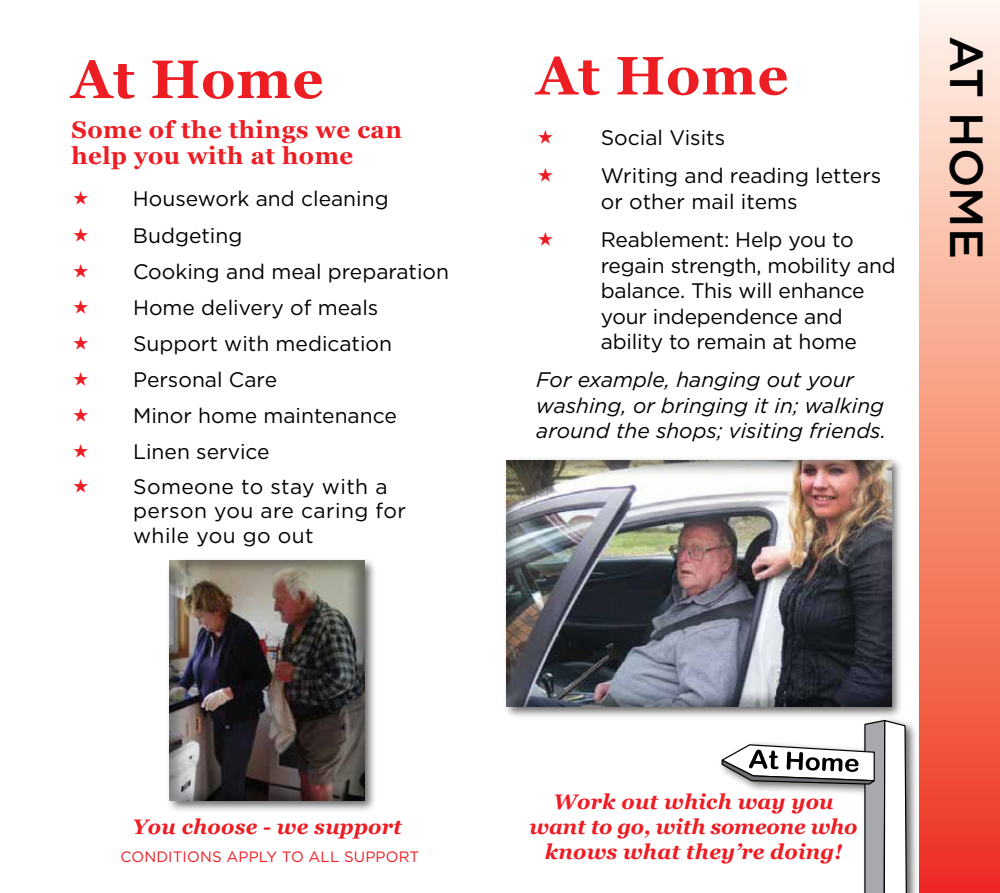
<style>
.page{position:relative;width:1000px;height:893px;background:#fff}
.page>*{position:absolute;margin:0;border:0;box-sizing:border-box;transform-origin:0 0}
.t1{font:700 54px "Georgia";letter-spacing:.02em;color:#ed1d24}
.t2{font:500 46.5px "Gotham";color:#000}
.t3{font:700 24px/25.5px "Georgia";letter-spacing:.02em;color:#ed1d24}
.t4{font:21px/36px "Gotham";color:#000}
.t5{font:italic 21px/25.5px "Gotham";color:#000}
.t6{font:italic 700 21px/25.2px "Georgia";letter-spacing:.01em;color:#ed1d24;text-align:center}
.t7{font:21px/25.5px "Gotham";letter-spacing:.02em;color:#000}
.t8{font:15px "Gotham";letter-spacing:.01em;color:#ed1d24}
</style>
<div class="page">
<div style="left:166px;top:557px;width:211px;height:256px;background:#000;opacity:.6"></div>
<div style="left:169px;top:559px;width:197px;height:243px;background:#000;opacity:.4"></div>
<div style="left:919px;top:0;width:80px;height:893px;background:linear-gradient(to bottom,#fff7e5,#ee3319)"></div>
<div style="left:502px;top:456px;width:401px;height:263px;background:#000;opacity:.6"></div>
<div style="left:505px;top:458px;width:388px;height:249px;background:#000;opacity:.4"></div>
<div style="left:718px;top:716px;width:201px;height:177px;background:#000;opacity:.6"></div>
<svg style="left:719px;top:719px;width:188px;height:174px"></svg>
<p class="t1" style="left:71px;top:45px;width:253px">At Home</p>
<p class="t3" style="left:71px;top:117px;width:332px">Some of the things we can help you with at home</p>
<p class="t4" style="left:133px;top:181px;width:317px">Housework and cleaning<br>Budgeting<br>Cooking and meal preparation<br>Home delivery of meals<br>Support with medication<br>Personal Care<br>Minor home maintenance<br>Linen service<br>Someone to stay with a</p>
<p class="t7" style="left:133px;top:497px;width:274px">person you are caring for while you go out</p>
<p class="t1" style="left:536px;top:41px;width:253px">At Home</p>
<p class="t4" style="left:600px;top:118px;width:282px;line-height:38.2px">Social Visits<br>Writing and reading letters</p>
<p class="t4" style="left:600px;top:182px;width:254px;line-height:38.2px">or other mail items<br>Reablement: Help you to</p>
<p class="t4" style="left:600px;top:252px;width:296px;line-height:25.5px">regain strength, mobility and balance. This will enhance your independence and ability to remain at home</p>
<p class="t5" style="left:536px;top:367px;width:351px">For example, hanging out your washing, or bringing it in; walking around the shops; visiting friends.</p>
<p class="t2" style="left:996px;top:36px;width:225px;rotate:90deg">AT HOME</p>
<p class="t6" style="left:132px;top:815px;width:271px">You choose - we support</p>
<p class="t8" style="left:120px;top:847px;width:300px">conditions apply to all support</p>
<p class="t6" style="left:529px;top:789px;width:329px">Work out which way you want to go, with someone who knows what they’re doing!</p>
</div>
